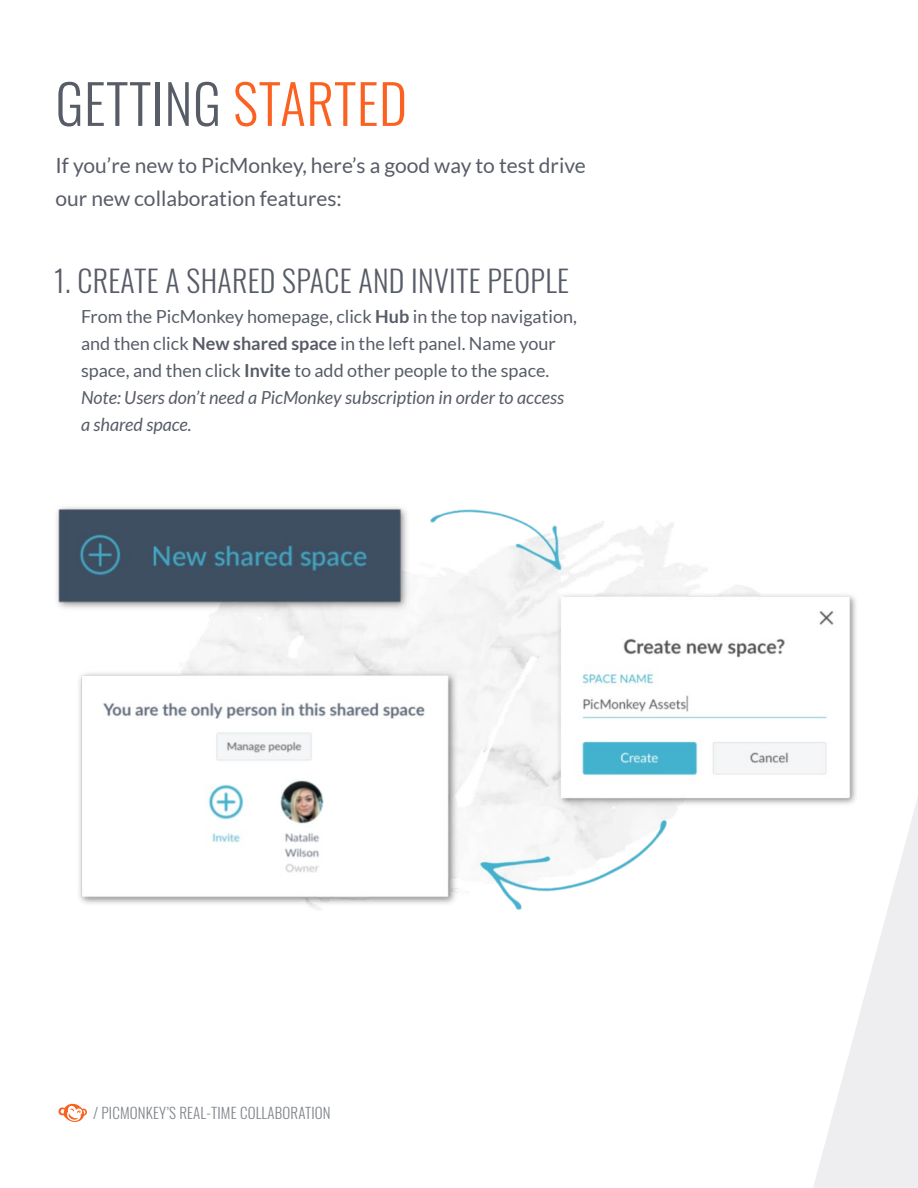
<style>
.page{position:relative;width:918px;height:1188px;background:#fff}
.page>*{position:absolute;margin:0;border:0;box-sizing:border-box;transform-origin:0 0}
.t1{font:300 54px "Oswald";letter-spacing:.01em;color:#575c67}
.t2{font:300 30px "Oswald";letter-spacing:.01em;color:#575c67}
.t3{font:21px/33px "Lato";color:#575c67}
.t4{font:18px/27px "Lato";color:#575c67}
.t5{font:300 15px "Oswald";letter-spacing:.01em;color:#81858d}
.s1{color:#fb6222}
.s2{font-weight:700}
.s3{font-style:italic}
</style>
<div class="page">
<svg style="left:813px;top:798px;width:105px;height:390px"></svg>
<svg style="left:58px;top:1103px;width:29px;height:19px"></svg>
<img style="left:56px;top:507px;width:808px;height:416px">
<h1 class="t1" style="left:56px;top:56px;width:353px">GETTING <span class="s1">STARTED</span></h1>
<p class="t3" style="left:56px;top:149px;width:532px">If you’re new to PicMonkey, here’s a good way to test drive our new collaboration features:</p>
<h2 class="t2" style="left:54px;top:254px;width:517px">1. CREATE A SHARED SPACE AND INVITE PEOPLE</h2>
<p class="t4" style="left:81px;top:302px;width:497px">From the PicMonkey homepage, click <span class="s2">Hub</span> in the top navigation, and then click <span class="s2">New shared space</span> in the left panel. Name your space, and then click <span class="s2">Invite</span> to add other people to the space.<br><span class="s3">Note: Users don’t need a PicMonkey subscription in order to access a shared space.</span></p>
<p class="t5" style="left:93px;top:1099px;width:239px">/ PICMONKEY’S REAL-TIME COLLABORATION</p>
</div>
